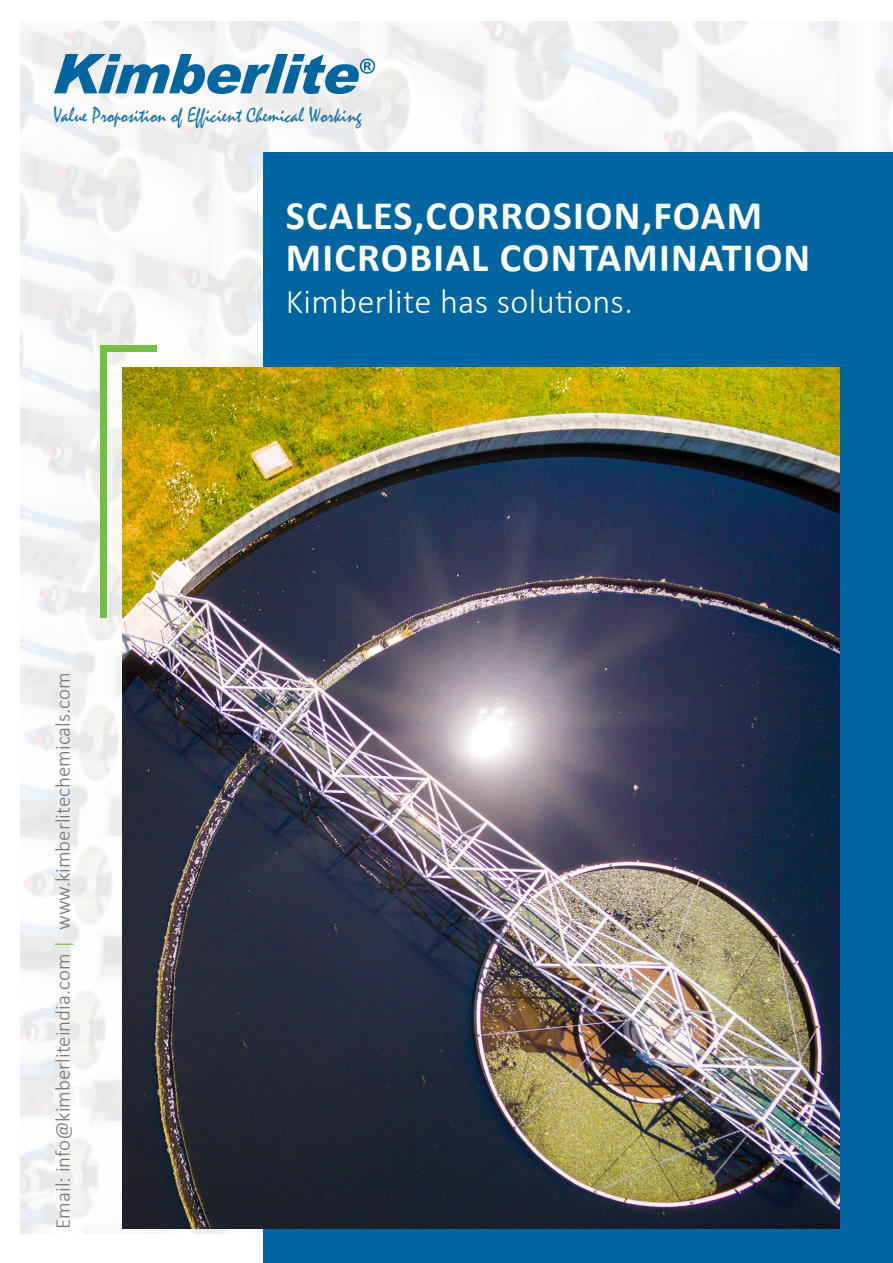
<style>
.page{position:relative;width:893px;height:1263px;background:#fff}
.page>*{position:absolute;margin:0;border:0;box-sizing:border-box;transform-origin:0 0}
.t1{font:700 40.5px/42px "Calibri";letter-spacing:.03em;color:#fff}
.t2{font:300 34.5px "Calibri";letter-spacing:.01em;color:#fff}
.t3{font:21.6px "Mistral";color:#0066a1;scale:.91 1}
.t4{font:300 21px "Calibri";color:#737373}
.s1{color:#74c043}
</style>
<div class="page">
<img style="left:21px;top:22px;width:872px;height:1211px">
<div style="left:263px;top:153px;width:630px;height:1110px;background:#0066a1"></div>
<img style="left:122px;top:368px;width:718px;height:861px">
<svg style="left:54px;top:54px;width:321px;height:40px"></svg>
<div style="left:100px;top:345px;width:7px;height:272px;background:#74c043"></div>
<div style="left:100px;top:345px;width:56px;height:7px;background:#74c043"></div>
<p class="t3" style="left:53px;top:102px;width:340px">Value Proposition of Efficient Chemical Working</p>
<p class="t4" style="left:50px;top:1229px;width:558px;rotate:-90deg">Email: info@kimberliteindia.com <span class="s1">|</span> www.kimberlitechemicals.com</p>
<h1 class="t1" style="left:286px;top:194px;width:526px">SCALES,CORROSION,FOAM<br>MICROBIAL CONTAMINATION</h1>
<h2 class="t2" style="left:286px;top:280px;width:348px">Kimberlite has solutions.</h2>
</div>
